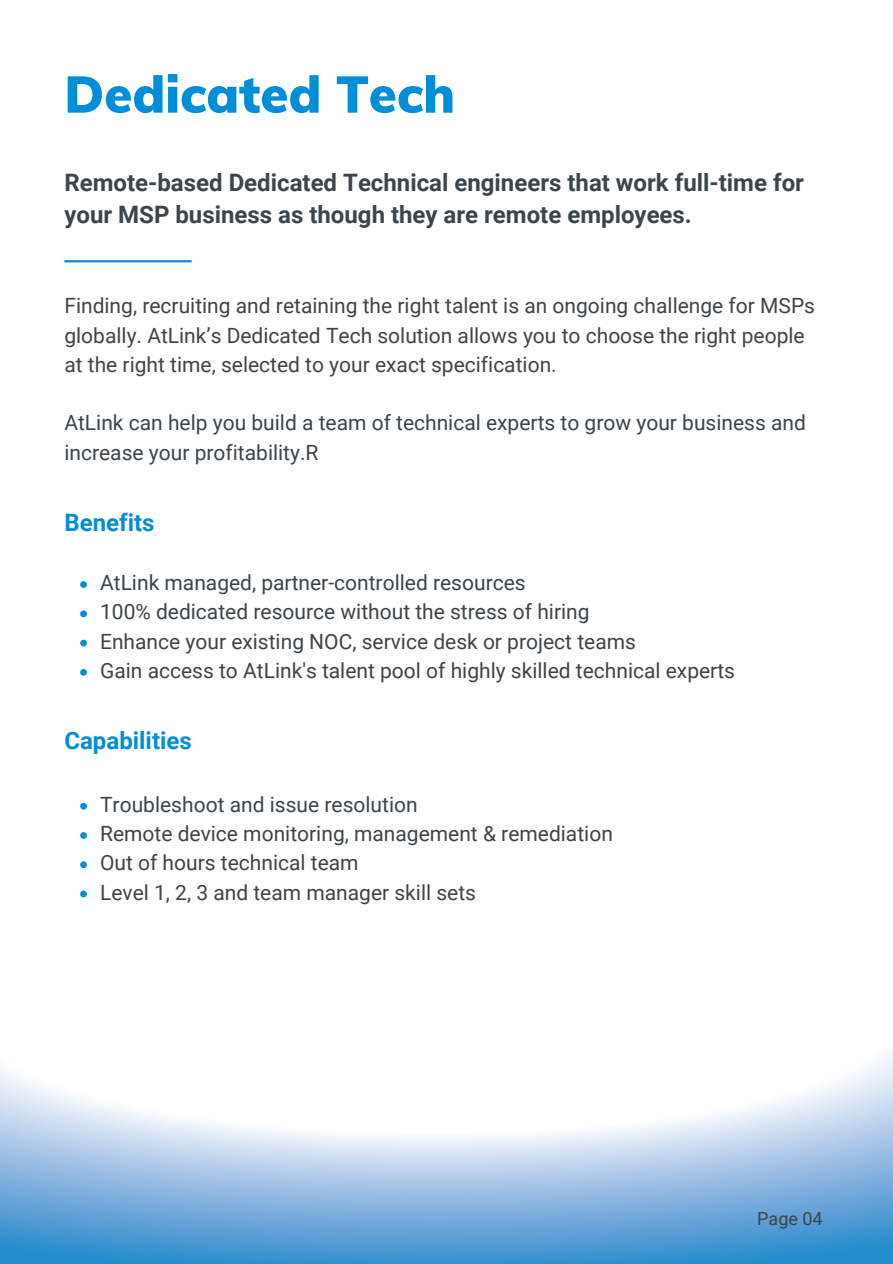
<style>
.page{position:relative;width:893px;height:1264px;background:#fff}
.page>*{position:absolute;margin:0;border:0;box-sizing:border-box;transform-origin:0 0}
.t1{font:900 51px "Muli";color:#008ed8}
.t2{font:700 24px/32.7px "Roboto";color:#3b454b}
.t3{font:700 24px "Roboto";color:#008ed8}
.t4{font:21px/29.2px "Roboto";color:#3b454b}
.t5{font:18px "Roboto";color:#3b454b}
</style>
<div class="page">
<hr style="left:64px;top:260px;width:128px;height:2px;background:#008ed8">
<svg style="left:80px;top:581px;width:7px;height:7px"></svg>
<svg style="left:80px;top:610px;width:7px;height:7px"></svg>
<svg style="left:80px;top:639px;width:7px;height:7px"></svg>
<svg style="left:80px;top:669px;width:7px;height:6px"></svg>
<svg style="left:80px;top:802px;width:7px;height:7px"></svg>
<svg style="left:80px;top:832px;width:7px;height:6px"></svg>
<svg style="left:80px;top:861px;width:7px;height:7px"></svg>
<svg style="left:80px;top:890px;width:7px;height:7px"></svg>
<img style="left:0;top:1053px;width:892px;height:210px">
<h1 class="t1" style="left:64px;top:61px;width:392px">Dedicated Tech</h1>
<h2 class="t2" style="left:64px;top:166px;width:741px">Remote-based Dedicated Technical engineers that work full-time for your MSP business as though they are remote employees.</h2>
<p class="t4" style="left:64px;top:291px;width:752px">Finding, recruiting and retaining the right talent is an ongoing challenge for MSPs globally. AtLink’s Dedicated Tech solution allows you to choose the right people at the right time, selected to your exact specification.</p>
<p class="t4" style="left:64px;top:408px;width:743px">AtLink can help you build a team of technical experts to grow your business and increase your profitability.R</p>
<h3 class="t3" style="left:64px;top:508px;width:92px">Benefits</h3>
<h3 class="t4" style="left:100px;top:568px;width:427px">AtLink managed, partner-controlled resources</h3>
<h2 class="t4" style="left:100px;top:597px;width:491px">100% dedicated resource without the stress of hiring</h2>
<p class="t4" style="left:100px;top:627px;width:537px">Enhance your existing NOC, service desk or project teams</p>
<p class="t4" style="left:100px;top:656px;width:636px">Gain access to AtLink's talent pool of highly skilled technical experts</p>
<p class="t3" style="left:64px;top:726px;width:129px">Capabilities</p>
<p class="t4" style="left:100px;top:790px;width:319px">Troubleshoot and issue resolution</p>
<h2 class="t4" style="left:100px;top:819px;width:514px">Remote device monitoring, management &amp; remediation</h2>
<p class="t4" style="left:100px;top:848px;width:260px">Out of hours technical team</p>
<p class="t4" style="left:100px;top:877px;width:377px">Level 1, 2, 3 and team manager skill sets</p>
<p class="t5" style="left:757px;top:1207px;width:67px">Page 04</p>
</div>
